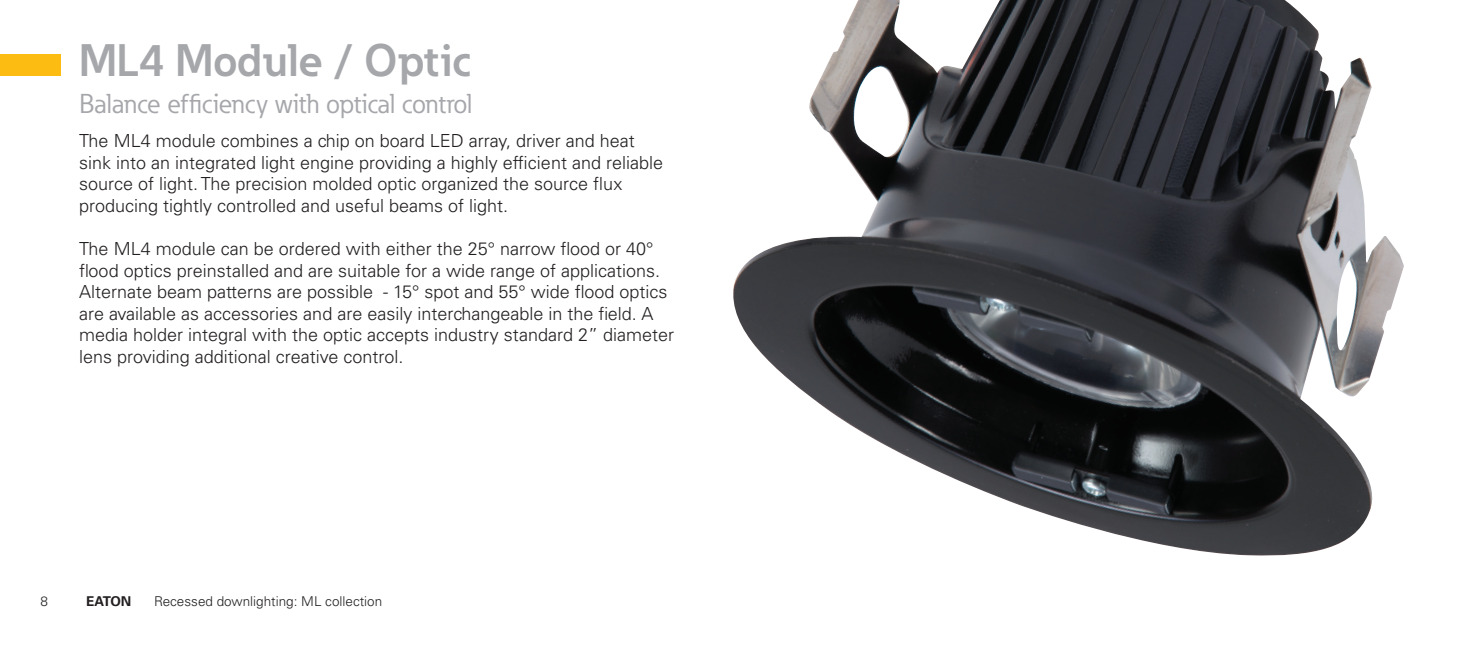
<style>
.page{position:relative;width:1458px;height:648px;background:#fff}
.page>*{position:absolute;margin:0;border:0;box-sizing:border-box;transform-origin:0 0}
.t1{font:700 45px "Eaton";color:#a6a7ab}
.t2{font:27px "Eaton";letter-spacing:-.005em;color:#a6a7ab}
.t3{font:300 18px/21.6px "Univers LT Std";color:#231f20}
.t4{font:300 13.5px "Univers LT Std";color:#231f20}
.t5{font:700 13.5px "Univers LT Std";letter-spacing:-.02em;color:#231f20}
</style>
<div class="page">
<div style="left:0;top:55px;width:61px;height:21px;background:#fdbc12"></div>
<img style="left:733px;top:0;width:671px;height:556px">
<h1 class="t1" style="left:79px;top:32px;width:394px">ML4 Module / Optic</h1>
<h2 class="t2" style="left:79px;top:86px;width:395px">Balance efficiency with optical control</h2>
<p class="t3" style="left:79px;top:130px;width:586px">The ML4 module combines a chip on board LED array, driver and heat sink into an integrated light engine providing a highly efficient and reliable source of light. The precision molded optic organized the source flux producing tightly controlled and useful beams of light.</p>
<p class="t3" style="left:79px;top:238px;width:597px">The ML4 module can be ordered with either the 25° narrow flood or 40° flood optics preinstalled and are suitable for a wide range of applications.<br>Alternate beam patterns are possible - 15° spot and 55° wide flood optics are available as accessories and are easily interchangeable in the field. A media holder integral with the optic accepts industry standard 2” diameter lens providing additional creative control.</p>
<p class="t4" style="left:40px;top:593px;width:9px">8</p>
<p class="t5" style="left:86px;top:593px;width:47px">EATON</p>
<p class="t4" style="left:154px;top:593px;width:230px">Recessed downlighting: ML collection</p>
</div>
